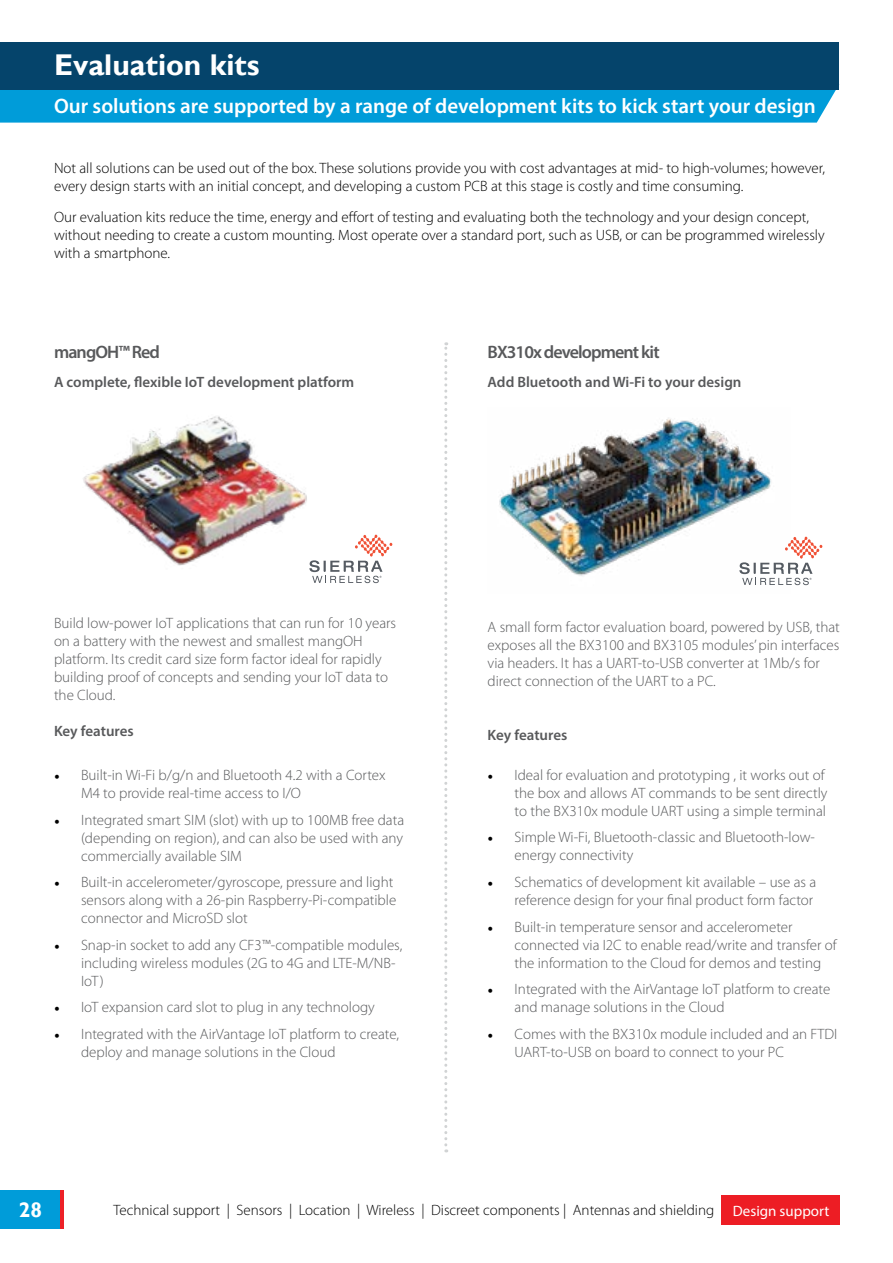
<style>
.page{position:relative;width:893px;height:1263px;background:#fff}
.page>*{position:absolute;margin:0;border:0;box-sizing:border-box;transform-origin:0 0}
.t1{font:700 30px "Gill Sans";color:#fff}
.t2{font:600 21px "Myriad Pro";color:#fff}
.t3{font:700 21px "Gill Sans";color:#fff}
.t4{font:600 18px "Myriad Pro";letter-spacing:-.05em;color:#58595b}
.t5{font:300 15px/18px "Myriad Pro";color:#58595b}
.t6{font:300 15px/18px "Myriad Pro";color:#000101}
.t7{font:300 15px "Myriad Pro";color:#000}
.t8{font:600 15px "Myriad Pro";color:#58595b}
.t9{font:15px "Myriad Pro";color:#fff}
.s1{font-family:"Minion Pro";font-weight:400;color:#000}
</style>
<div class="page">
<div style="left:0;top:1191px;width:64px;height:38px;background:#ed2127"></div>
<div style="left:0;top:1191px;width:60px;height:38px;background:#009cd9"></div>
<img style="left:83px;top:416px;width:224px;height:150px">
<img style="left:499px;top:417px;width:272px;height:159px">
<svg style="left:309px;top:535px;width:83px;height:48px"></svg>
<svg style="left:739px;top:537px;width:83px;height:48px"></svg>
<div style="left:0;top:90px;width:836px;height:33px;background:#009cd9"></div>
<div style="left:0;top:43px;width:839px;height:47px;background:#05446b"></div>
<div style="left:722px;top:1195px;width:118px;height:30px;background:#ed1d24"></div>
<svg style="left:444px;top:342px;width:3px;height:810px"></svg>
<h1 class="t1" style="left:54px;top:47px;width:207px">Evaluation kits</h1>
<h2 class="t2" style="left:54px;top:93px;width:763px">Our solutions are supported by a range of development kits to kick start your design</h2>
<p class="t6" style="left:54px;top:159px;width:773px">Not all solutions can be used out of the box. These solutions provide you with cost advantages at mid- to high-volumes; however, every design starts with an initial concept, and developing a custom PCB at this stage is costly and time consuming.</p>
<p class="t6" style="left:54px;top:208px;width:772px">Our evaluation kits reduce the time, energy and effort of testing and evaluating both the technology and your design concept, without needing to create a custom mounting. Most operate over a standard port, such as USB, or can be programmed wirelessly with a smartphone.</p>
<p class="t4" style="left:54px;top:341px;width:108px">mangOH™ Red</p>
<p class="t8" style="left:54px;top:372px;width:302px">A complete, flexible IoT development platform</p>
<p class="t4" style="left:488px;top:341px;width:174px">BX310x development kit</p>
<p class="t8" style="left:488px;top:372px;width:255px">Add Bluetooth and Wi-Fi to your design</p>
<p class="t5" style="left:54px;top:614px;width:344px">Build low-power IoT applications that can run for 10 years on a battery with the newest and smallest mangOH platform. Its credit card size form factor ideal for rapidly building proof of concepts and sending your IoT data to the Cloud.</p>
<p class="t8" style="left:54px;top:721px;width:81px">Key features</p>
<p class="t5" style="left:81px;top:766px;width:306px;text-indent:-27px"><span class="s1">•</span> Built-in Wi-Fi b/g/n and Bluetooth 4.2 with a Cortex<br>M4 to provide real-time access to I/O</p>
<p class="t5" style="left:81px;top:811px;width:325px;text-align:justify;text-indent:-27px"><span class="s1">•</span> Integrated smart SIM (slot) with up to 100MB free data (depending on region), and can also be used with any commercially available SIM</p>
<p class="t5" style="left:81px;top:873px;width:317px;text-indent:-27px"><span class="s1">•</span> Built-in accelerometer/gyroscope, pressure and light sensors along with a 26-pin Raspberry-Pi-compatible connector and MicroSD slot</p>
<p class="t5" style="left:81px;top:936px;width:323px;text-indent:-27px"><span class="s1">•</span> Snap-in socket to add any CF3™-compatible modules, including wireless modules (2G to 4G and LTE-M/NB-<br>IoT)</p>
<p class="t5" style="left:54px;top:998px;width:322px"><span class="s1">•</span> IoT expansion card slot to plug in any technology</p>
<p class="t5" style="left:81px;top:1025px;width:320px;text-indent:-27px"><span class="s1">•</span> Integrated with the AirVantage IoT platform to create, deploy and manage solutions in the Cloud</p>
<p class="t5" style="left:488px;top:618px;width:354px">A small form factor evaluation board, powered by USB, that exposes all the BX3100 and BX3105 modules’ pin interfaces via headers. It has a UART-to-USB converter at 1Mb/s for direct connection of the UART to a PC.</p>
<p class="t8" style="left:488px;top:725px;width:81px">Key features</p>
<p class="t5" style="left:515px;top:766px;width:314px;text-indent:-27px"><span class="s1">•</span> Ideal for evaluation and prototyping , it works out of the box and allows AT commands to be sent directly to the BX310x module UART using a simple terminal</p>
<p class="t5" style="left:515px;top:829px;width:302px;text-indent:-27px"><span class="s1">•</span> Simple Wi-Fi, Bluetooth-classic and Bluetooth-low&shy;energy connectivity</p>
<p class="t5" style="left:488px;top:873px;width:330px;text-align:right"><span class="s1">•</span> Schematics of development kit available – use as a reference design for your final product form factor</p>
<p class="t5" style="left:515px;top:918px;width:324px;text-indent:-27px"><span class="s1">•</span> Built-in temperature sensor and accelerometer connected via I2C to enable read/write and transfer of the information to the Cloud for demos and testing</p>
<p class="t5" style="left:515px;top:980px;width:317px;text-indent:-27px"><span class="s1">•</span> Integrated with the AirVantage IoT platform to create and manage solutions in the Cloud</p>
<p class="t5" style="left:515px;top:1025px;width:324px;text-indent:-27px"><span class="s1">•</span> Comes with the BX310x module included and an FTDI<br>UART-to-USB on board to connect to your PC</p>
<h2 class="t3" style="left:19px;top:1197px;width:25px">28</h2>
<p class="t7" style="left:114px;top:1202px;width:711px">Technical support | Sensors | Location | Wireless | Discreet components | Antennas and shielding | Design support</p>
<p class="t9" style="left:733px;top:1201px;width:98px">Design support</p>
</div>
